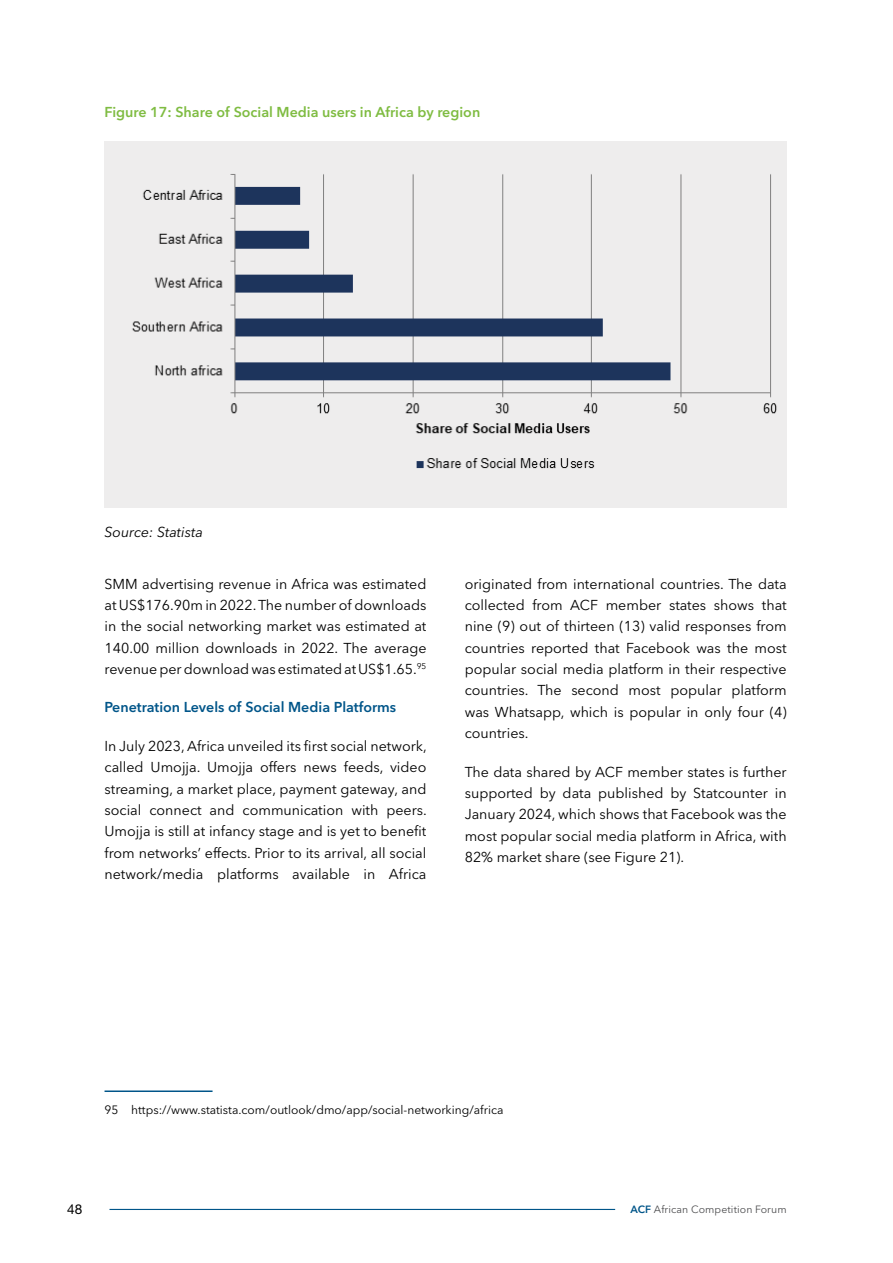
<style>
.page{position:relative;width:893px;height:1263px;background:#fff}
.page>*{position:absolute;margin:0;border:0;box-sizing:border-box;transform-origin:0 0}
.t1{font:14.25px/21.3px "Avenir Next LT Pro";color:#000;text-align:justify}
.t2{font:600 14.25px "Avenir Next LT Pro";color:#7fbc42}
.t3{font:600 14.25px "Avenir Next LT Pro";color:#005589}
.t4{font:italic 14.25px "Avenir Next LT Pro";color:#000}
.t5{font:13.5px "Helvetica Neue LT Std";color:#000}
.t6{font:12px "Avenir Next LT Pro";color:#000}
.t7{font:10.5px "Avenir Next LT Pro";letter-spacing:.01em;color:#4d4d4f}
.s1{font-weight:600;color:#005589}
</style>
<div class="page">
<hr style="left:109px;top:1209px;width:506px;height:1px;background:#005589">
<div style="left:105px;top:141px;width:682px;height:367px;background:#eeeded"></div>
<img style="left:132px;top:174px;width:645px;height:295px">
<hr style="left:105px;top:1090px;width:108px;height:2px;background:#005589">
<p class="t2" style="left:105px;top:103px;width:377px">Figure 17: Share of Social Media users in Africa by region</p>
<p class="t4" style="left:105px;top:524px;width:100px">Source: Statista</p>
<p class="t1" style="left:105px;top:573px;width:323px">SMM advertising revenue in Africa was estimated at US$176.90m in 2022. The number of downloads in the social networking market was estimated at 140.00 million downloads in 2022. The average revenue per download was estimated at US$1.65.<sup>95</sup></p>
<p class="t3" style="left:105px;top:699px;width:293px">Penetration Levels of Social Media Platforms</p>
<p class="t1" style="left:105px;top:735px;width:324px">In July 2023, Africa unveiled its first social network, called Umojja. Umojja offers news feeds, video streaming, a market place, payment gateway, and social connect and communication with peers.<br>Umojja is still at infancy stage and is yet to benefit from networks’ effects. Prior to its arrival, all social network/media platforms available in Africa</p>
<p class="t1" style="left:465px;top:573px;width:323px">originated from international countries. The data collected from ACF member states shows that nine (9) out of thirteen (13) valid responses from countries reported that Facebook was the most popular social media platform in their respective countries. The second most popular platform was Whatsapp, which is popular in only four (4) countries.</p>
<p class="t1" style="left:465px;top:761px;width:323px">The data shared by ACF member states is further supported by data published by Statcounter in January 2024, which shows that Facebook was the most popular social media platform in Africa, with 82% market share (see Figure 21).</p>
<p class="t6" style="left:105px;top:1103px;width:400px">95 https://www.statista.com/outlook/dmo/app/social-networking/africa</p>
<p class="t5" style="left:67px;top:1201px;width:17px">48</p>
<p class="t7" style="left:630px;top:1203px;width:158px"><span class="s1">ACF</span> African Competition Forum</p>
</div>
